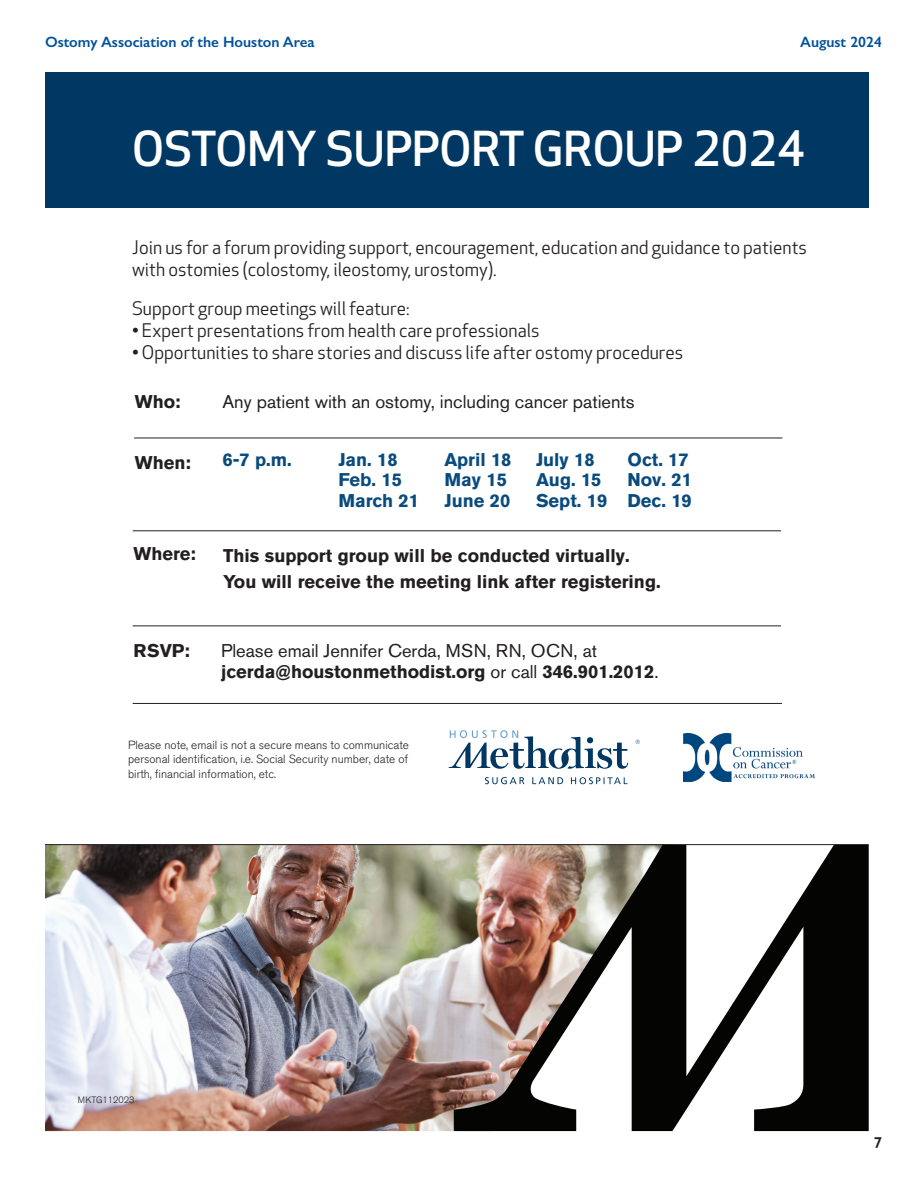
<style>
.page{position:relative;width:918px;height:1188px;background:#fff}
.page>*{position:absolute;margin:0;border:0;box-sizing:border-box;transform-origin:0 0}
.t1{font:500 47.1px "Apex New";color:#fff}
.t2{font:18.3px/21.9px "Apex New";color:#231f20}
.t3{font:18.3px/20.9px "Akzidenz Grotesk BE";color:#231f20}
.t4{font:700 18.3px/25.7px "Akzidenz Grotesk BE";color:#231f20}
.t5{font:700 18.3px/20.9px "Akzidenz Grotesk BE";color:#0a4b7e}
.t6{font:600 15.75px "Gill Sans";color:#231f20}
.t7{font:600 15px "Gill Sans";color:#01529b}
.t8{font:300 11.7px/14.1px "Akzidenz Grotesk BE";color:#231f20;text-align:justify}
.t9{font:300 9.15px "Akzidenz Grotesk BE";color:#231f20}
.s1{font-weight:700}
</style>
<div class="page">
<div style="left:45px;top:72px;width:824px;height:136px;background:#003863"></div>
<img style="left:45px;top:845px;width:409px;height:286px">
<svg style="left:635px;top:740px;width:5px;height:4px"></svg>
<svg style="left:449px;top:730px;width:179px;height:39px"></svg>
<svg style="left:485px;top:777px;width:39px;height:7px"></svg>
<svg style="left:532px;top:777px;width:31px;height:7px"></svg>
<svg style="left:571px;top:777px;width:57px;height:7px"></svg>
<hr style="left:134px;top:438px;width:648px;height:1px;background:#231f20">
<hr style="left:133px;top:530px;width:648px;height:1px;background:#231f20">
<hr style="left:133px;top:626px;width:648px;height:1px;background:#231f20">
<hr style="left:133px;top:703px;width:649px;height:1px;background:#231f20">
<hr style="left:45px;top:844px;width:824px;height:1px;background:#231f20">
<img style="left:454px;top:845px;width:415px;height:286px">
<img style="left:684px;top:733px;width:131px;height:49px">
<p class="t7" style="left:45px;top:33px;width:271px">Ostomy Association of the Houston Area</p>
<p class="t7" style="left:800px;top:33px;width:83px">August 2024</p>
<p class="t1" style="left:132px;top:117px;width:675px">OSTOMY SUPPORT GROUP 2024</p>
<p class="t2" style="left:132px;top:237px;width:676px">Join us for a forum providing support, encouragement, education and guidance to patients with ostomies (colostomy, ileostomy, urostomy).</p>
<p class="t2" style="left:132px;top:298px;width:279px">Support group meetings will feature:</p>
<p class="t2" style="left:132px;top:320px;width:409px">• Expert presentations from health care professionals</p>
<p class="t2" style="left:132px;top:342px;width:553px">• Opportunities to share stories and discuss life after ostomy procedures</p>
<p class="t4" style="left:135px;top:389px;width:47px">Who:</p>
<p class="t3" style="left:222px;top:391px;width:414px">Any patient with an ostomy, including cancer patients</p>
<p class="t4" style="left:135px;top:450px;width:58px">When:</p>
<p class="t5" style="left:222px;top:449px;width:71px">6-7 p.m.</p>
<p class="t5" style="left:338px;top:449px;width:82px">Jan. 18<br>Feb. 15<br>March 21</p>
<p class="t5" style="left:444px;top:449px;width:69px">April 18<br>May 15<br>June 20</p>
<p class="t5" style="left:536px;top:449px;width:73px">July 18<br>Aug. 15<br>Sept. 19</p>
<p class="t5" style="left:628px;top:449px;width:66px">Oct. 17<br>Nov. 21<br>Dec. 19</p>
<p class="t4" style="left:133px;top:541px;width:64px">Where:</p>
<p class="t4" style="left:223px;top:543px;width:439px">This support group will be conducted virtually.<br>You will receive the meeting link after registering.</p>
<p class="t4" style="left:133px;top:638px;width:58px">RSVP:</p>
<p class="t3" style="left:221px;top:640px;width:439px">Please email Jennifer Cerda, MSN, RN, OCN, at <span class="s1">jcerda@houstonmethodist.org</span> or call <span class="s1">346.901.2012</span>.</p>
<p class="t8" style="left:128px;top:738px;width:282px">Please note, email is not a secure means to communicate personal identification, i.e. Social Security number, date of birth, financial information, etc.</p>
<p class="t9" style="left:78px;top:1095px;width:58px">MKTG112023</p>
<p class="t6" style="left:874px;top:1133px;width:10px">7</p>
</div>
